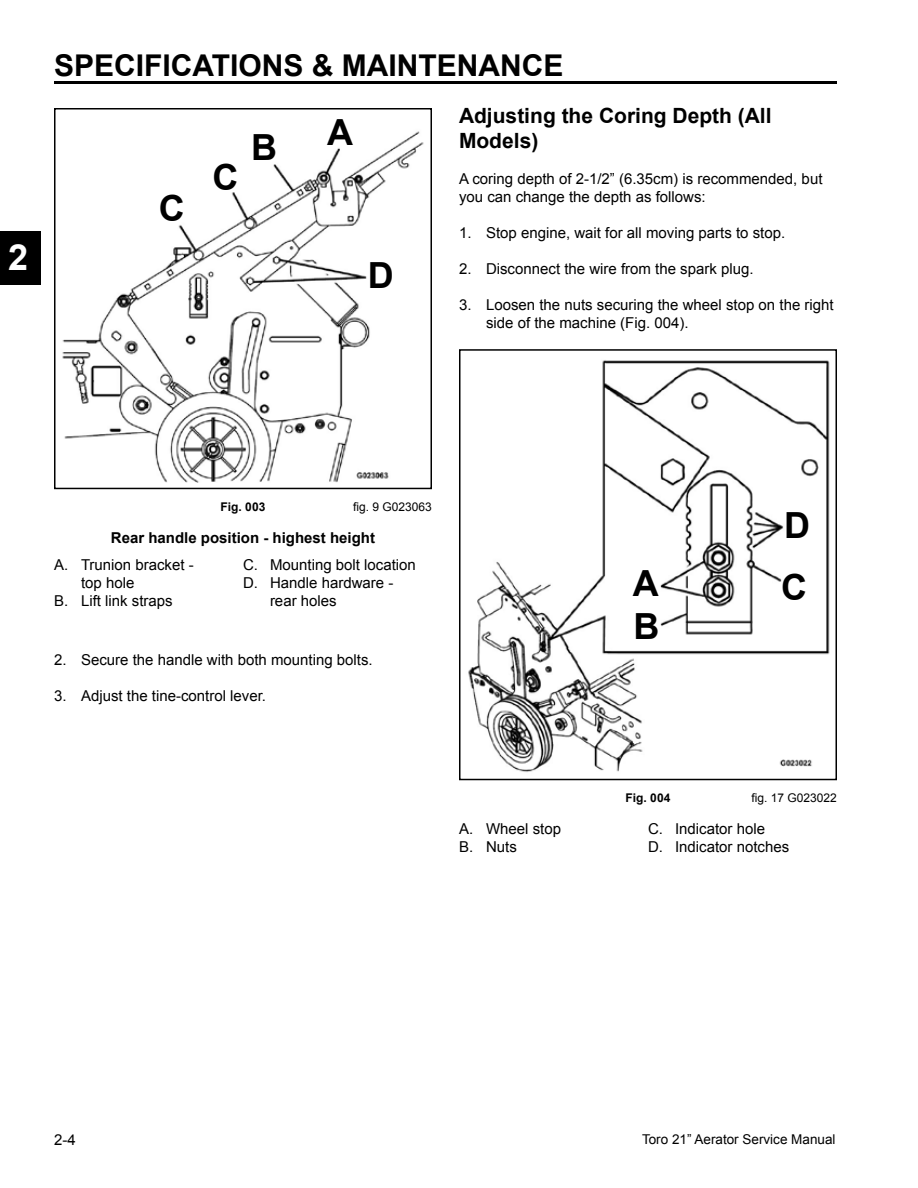
<style>
.page{position:relative;width:918px;height:1188px;background:#fff}
.page>*{position:absolute;margin:0;border:0;box-sizing:border-box;transform-origin:0 0}
.t1{font:700 36px "Arial";color:#000}
.t2{font:700 36px "Arial";color:#fff}
.t3{font:700 30px "Arial";color:#000}
.t4{font:700 21px/25.2px "Arial";color:#000}
.t5{font:15px/18px "Arial";color:#000}
.t6{font:700 15px "Arial";color:#000}
.t7{font:13.5px "Arial";color:#000}
.t8{font:12px "Arial";color:#000}
.t9{font:700 12px "Arial";color:#000}
</style>
<div class="page">
<hr style="left:54px;top:81px;width:783px;height:3px;background:#000">
<div style="left:0;top:231px;width:41px;height:54px;background:#000"></div>
<img style="left:62px;top:131px;width:362px;height:352px">
<div style="left:54px;top:108px;width:378px;height:381px;border:2px solid #000"></div>
<svg style="left:323px;top:131px;width:34px;height:17px"></svg>
<svg style="left:251px;top:131px;width:28px;height:32px"></svg>
<svg style="left:368px;top:259px;width:28px;height:32px"></svg>
<svg style="left:211px;top:161px;width:29px;height:33px"></svg>
<svg style="left:157px;top:192px;width:30px;height:33px"></svg>
<img style="left:468px;top:360px;width:362px;height:412px">
<div style="left:459px;top:349px;width:378px;height:431px;border:2px solid #000"></div>
<svg style="left:628px;top:566px;width:35px;height:33px"></svg>
<svg style="left:780px;top:571px;width:29px;height:33px"></svg>
<svg style="left:784px;top:509px;width:28px;height:32px"></svg>
<svg style="left:633px;top:610px;width:28px;height:32px"></svg>
<h1 class="t2" style="left:8px;top:233px;width:22px">2</h1>
<h2 class="t3" style="left:54px;top:45px;width:511px">SPECIFICATIONS &amp; MAINTENANCE</h2>
<h1 class="t1" style="left:159px;top:185px;width:27px">C</h1>
<h1 class="t1" style="left:212px;top:153px;width:27px">C</h1>
<h1 class="t1" style="left:251px;top:124px;width:27px">B</h1>
<h1 class="t1" style="left:327px;top:108px;width:27px">A</h1>
<h1 class="t1" style="left:368px;top:252px;width:27px">D</h1>
<h3 class="t4" style="left:459px;top:104px;width:314px">Adjusting the Coring Depth (All<br>Models)</h3>
<p class="t5" style="left:459px;top:170px;width:365px">A coring depth of 2-1/2” (6.35cm) is recommended, but you can change the depth as follows:</p>
<p class="t5" style="left:459px;top:224px;width:328px">1. Stop engine, wait for all moving parts to stop.</p>
<p class="t5" style="left:459px;top:260px;width:296px">2. Disconnect the wire from the spark plug.</p>
<p class="t5" style="left:486px;top:296px;width:349px;text-indent:-27px">3. Loosen the nuts securing the wheel stop on the right side of the machine (Fig. 004).</p>
<p class="t9" style="left:221px;top:499px;width:46px">Fig. 003</p>
<p class="t8" style="left:353px;top:499px;width:80px">fig. 9 G023063</p>
<p class="t6" style="left:111px;top:528px;width:266px">Rear handle position - highest height</p>
<p class="t5" style="left:54px;top:556px;width:141px">A. Trunion bracket -</p>
<p class="t5" style="left:243px;top:556px;width:174px">C. Mounting bolt location</p>
<p class="t5" style="left:81px;top:574px;width:55px">top hole</p>
<p class="t5" style="left:243px;top:574px;width:152px">D. Handle hardware -</p>
<p class="t5" style="left:54px;top:592px;width:120px">B. Lift link straps</p>
<p class="t5" style="left:270px;top:592px;width:68px">rear holes</p>
<p class="t5" style="left:54px;top:651px;width:320px">2. Secure the handle with both mounting bolts.</p>
<p class="t5" style="left:54px;top:687px;width:214px">3. Adjust the tine-control lever.</p>
<h1 class="t1" style="left:784px;top:502px;width:27px">D</h1>
<h1 class="t1" style="left:633px;top:559px;width:27px">A</h1>
<h1 class="t1" style="left:781px;top:564px;width:27px">C</h1>
<h1 class="t1" style="left:633px;top:603px;width:27px">B</h1>
<p class="t9" style="left:626px;top:790px;width:46px">Fig. 004</p>
<p class="t8" style="left:752px;top:790px;width:87px">fig. 17 G023022</p>
<p class="t5" style="left:459px;top:820px;width:104px">A. Wheel stop</p>
<p class="t5" style="left:648px;top:820px;width:119px">C. Indicator hole</p>
<p class="t5" style="left:459px;top:838px;width:59px">B. Nuts</p>
<p class="t5" style="left:648px;top:838px;width:143px">D. Indicator notches</p>
<p class="t5" style="left:54px;top:1131px;width:23px">2-4</p>
<p class="t7" style="left:642px;top:1130px;width:195px">Toro 21” Aerator Service Manual</p>
</div>
